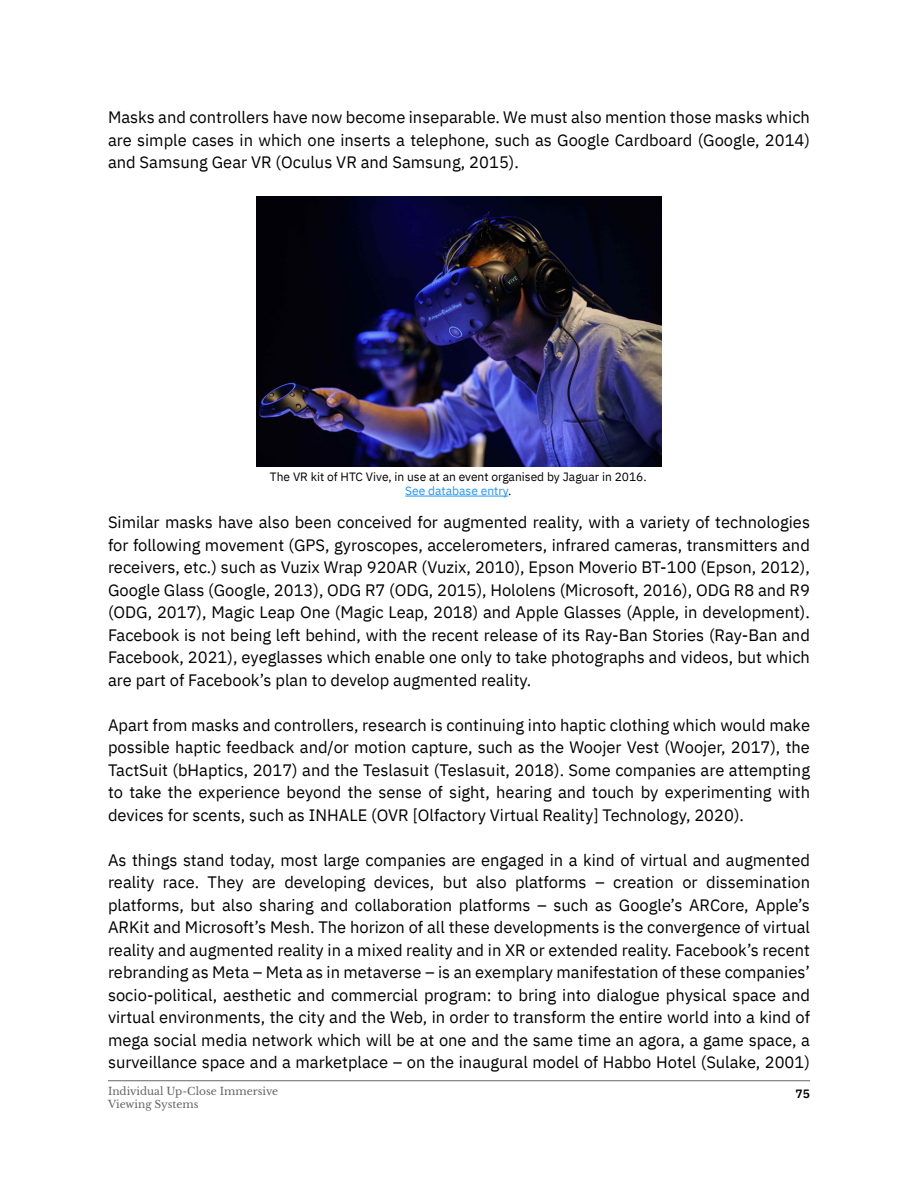
<style>
.page{position:relative;width:918px;height:1188px;background:#fff}
.page>*{position:absolute;margin:0;border:0;box-sizing:border-box;transform-origin:0 0}
.t1{font:16.5px/22.5px "IBM Plex Sans";color:#000;text-align:justify}
.t2{font:12px/14.4px "IBM Plex Sans";color:#000;text-align:center}
.t3{font:600 12px "IBM Plex Sans";color:#000}
.t4{font:10.5px/12.6px "Libre Baskerville";color:#646464}
.s1{color:#1f95ff}
</style>
<div class="page">
<hr style="left:108px;top:1080px;width:702px;height:1px;background:#646464">
<img style="left:256px;top:196px;width:406px;height:270px">
<hr style="left:405px;top:496px;width:103px;height:1px;background:#1f95ff">
<p class="t1" style="left:108px;top:105px;width:704px">Masks and controllers have now become inseparable. We must also mention those masks which are simple cases in which one inserts a telephone, such as Google Cardboard (Google, 2014( and Samsung Gear VR (Oculus VR and Samsung, 2015 .(</p>
<p class="t2" style="left:270px;top:468px;width:378px">The VR kit of HTC Vive in, use at an event organised by Jaguar in 2016.<br><span class="s1">See database entry</span>.</p>
<p class="t1" style="left:108px;top:510px;width:704px">Similar masks have also been conceived for augmented reality, with a variety of technologies for following movement (GPS, gyroscopes, accelerometers, infrared cameras, transmitters and receivers, etc.) such as Vuzix Wrap 920AR (Vuzix, 2010 ,) Epson Moverio BT-100 (Epson, 2012 ,( Google Glass (Google, 2013 ,) ODG R7 (ODG, 2015 ,) Hololens (Microsoft, 2016 ,) ODG R8 and R9 (ODG, 2017 ,) Magic Leap One (Magic Leap, 2018) and Apple Glasses (Apple in, development .( Facebook is not being left behind, with the recent release of its Ray-Ban Stories (Ray-Ban and Facebook, 2021 ,) eyeglasses which enable one only to take photographs and videos, but which are part of Facebook s’ plan to develop augmented reality.</p>
<p class="t1" style="left:108px;top:712px;width:704px">Apart from masks and controllers, research is continuing into haptic clothing which would make possible haptic feedback and/or motion capture, such as the Woojer Vest (Woojer, 2017 ,) the TactSuit (bHaptics, 2017) and the Teslasuit (Teslasuit, 2018 .) Some companies are attempting to take the experience beyond the sense of sight, hearing and touch by experimenting with devices for scents, such as INHALE (OVR [Olfactory Virtual Reality] Technology, 2020 .(</p>
<p class="t1" style="left:108px;top:847px;width:704px;text-align:right">As things stand today, most large companies are engaged in a kind of virtual and augmented dissemination</p>
<p class="t1" style="left:108px;top:870px;width:704px;text-align:left">reality<br>platforms, but also sharing and collaboration platforms – such as Google s’ ARCore, Apple s’ ARKit and Microsoft s’ Mesh. The horizon of all these developments is the convergence of virtual reality and augmented reality in a mixed reality and in XR or extended reality. Facebook s’ recent rebranding as Meta – Meta as in metaverse – is an exemplary manifestation of these companies‘ socio-political, aesthetic and commercial program: to bring into dialogue physical space and virtual environments, the city and the Web in, order to transform the entire world into a kind of mega social media network which will be at one and the same time an agora a, game space a, surveillance space and a marketplace – on the inaugural model of Habbo Hotel (Sulake, 2001(</p>
<p class="t1" style="left:208px;top:870px;width:38px">They</p>
<p class="t1" style="left:284px;top:870px;width:83px">developing</p>
<p class="t1" style="left:374px;top:870px;width:62px">devices,</p>
<p class="t1" style="left:443px;top:870px;width:26px">but</p>
<p class="t1" style="left:476px;top:870px;width:32px">also</p>
<p class="t1" style="left:515px;top:870px;width:73px">platforms</p>
<p class="t1" style="left:613px;top:870px;width:62px">creation</p>
<p class="t1" style="left:163px;top:870px;width:38px">race.</p>
<p class="t1" style="left:252px;top:870px;width:25px">are</p>
<p class="t1" style="left:682px;top:870px;width:17px">or</p>
<p class="t1" style="left:595px;top:870px;width:11px">–</p>
<p class="t4" style="left:108px;top:1085px;width:172px">Individual Up-Close Immersive<br>Viewing Systems</p>
<p class="t3" style="left:796px;top:1085px;width:16px">75</p>
</div>
